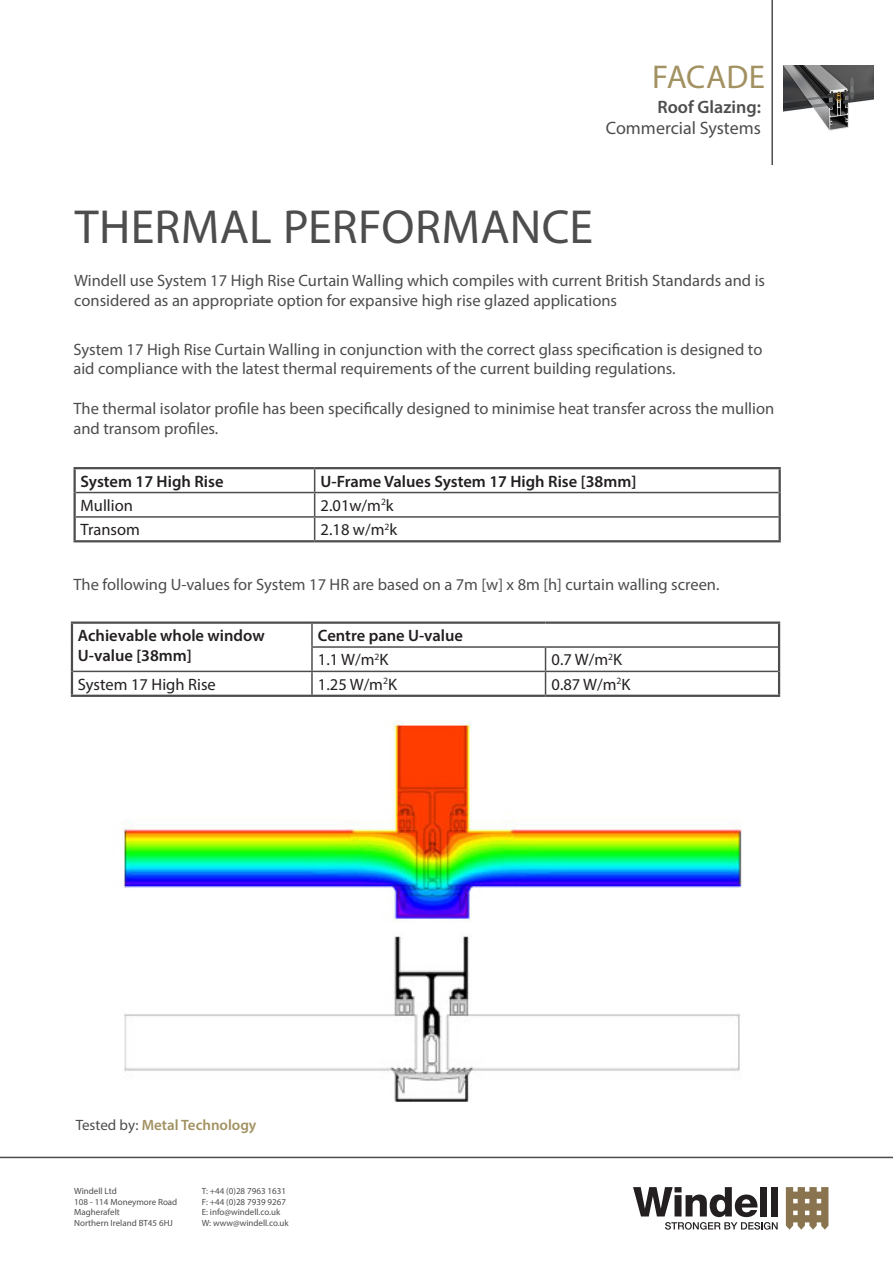
<style>
.page{position:relative;width:893px;height:1263px;background:#fff}
.page>*{position:absolute;margin:0;border:0;box-sizing:border-box;transform-origin:0 0}
.t1{font:48px "Myriad Pro";letter-spacing:.01em;color:#4d4d4d}
.t2{font:33px "Myriad Pro";letter-spacing:.005em;color:#a29161}
.t3{font:18px "Myriad Pro";color:#4d4d4d}
.t4{font:600 18px "Myriad Pro";color:#4d4d4d}
.t5{font:16.5px "Myriad Pro";color:#4d4d4d}
.t6{font:600 16.5px "Myriad Pro";color:#231f20}
.t7{font:16.5px "Myriad Pro";color:#231f20}
.t8{font:600 15px "Myriad Pro";color:#a29161}
.t9{font:9px "Myriad Pro";color:#4d4d4d}
.s1{font-weight:400;color:#4d4d4d}
</style>
<div class="page">
<svg style="left:786px;top:1187px;width:42px;height:42px"></svg>
<svg style="left:633px;top:1187px;width:145px;height:43px"></svg>
<hr style="left:771px;top:0;width:2px;height:165px;background:#4d4d4d">
<hr style="left:0;top:1157px;width:893px;height:1px;background:#4d4d4d">
<hr style="left:74px;top:467px;width:241px;height:2px;background:#4d4d4d">
<hr style="left:74px;top:469px;width:2px;height:23px;background:#4d4d4d">
<hr style="left:315px;top:467px;width:466px;height:2px;background:#4d4d4d">
<hr style="left:778px;top:469px;width:3px;height:23px;background:#4d4d4d">
<hr style="left:74px;top:492px;width:2px;height:25px;background:#4d4d4d">
<hr style="left:778px;top:492px;width:3px;height:25px;background:#4d4d4d">
<hr style="left:74px;top:517px;width:2px;height:23px;background:#4d4d4d">
<hr style="left:778px;top:517px;width:3px;height:23px;background:#4d4d4d">
<hr style="left:74px;top:540px;width:241px;height:2px;background:#4d4d4d">
<hr style="left:315px;top:540px;width:466px;height:2px;background:#4d4d4d">
<hr style="left:76px;top:492px;width:239px;height:1px;background:#4d4d4d">
<hr style="left:315px;top:492px;width:463px;height:1px;background:#4d4d4d">
<hr style="left:76px;top:516px;width:239px;height:2px;background:#4d4d4d">
<hr style="left:315px;top:516px;width:463px;height:2px;background:#4d4d4d">
<svg style="left:314px;top:469px;width:1px;height:71px"></svg>
<hr style="left:311px;top:624px;width:2px;height:22px;background:#4d4d4d">
<hr style="left:311px;top:646px;width:234px;height:2px;background:#4d4d4d">
<hr style="left:311px;top:648px;width:2px;height:23px;background:#4d4d4d">
<hr style="left:545px;top:646px;width:233px;height:2px;background:#4d4d4d">
<hr style="left:73px;top:671px;width:239px;height:1px;background:#4d4d4d">
<hr style="left:312px;top:671px;width:233px;height:1px;background:#4d4d4d">
<hr style="left:311px;top:672px;width:2px;height:23px;background:#4d4d4d">
<hr style="left:545px;top:671px;width:233px;height:1px;background:#4d4d4d">
<svg style="left:545px;top:648px;width:1px;height:47px"></svg>
<hr style="left:71px;top:621px;width:241px;height:3px;background:#4d4d4d">
<hr style="left:71px;top:624px;width:2px;height:23px;background:#4d4d4d">
<hr style="left:71px;top:647px;width:2px;height:24px;background:#4d4d4d">
<hr style="left:312px;top:621px;width:233px;height:3px;background:#4d4d4d">
<hr style="left:545px;top:621px;width:235px;height:3px;background:#4d4d4d">
<hr style="left:778px;top:624px;width:2px;height:23px;background:#4d4d4d">
<hr style="left:778px;top:647px;width:2px;height:24px;background:#4d4d4d">
<hr style="left:71px;top:671px;width:2px;height:24px;background:#4d4d4d">
<hr style="left:778px;top:671px;width:2px;height:24px;background:#4d4d4d">
<hr style="left:71px;top:695px;width:241px;height:2px;background:#4d4d4d">
<hr style="left:312px;top:695px;width:233px;height:2px;background:#4d4d4d">
<hr style="left:545px;top:695px;width:235px;height:2px;background:#4d4d4d">
<img style="left:123px;top:722px;width:619px;height:380px">
<img style="left:783px;top:66px;width:90px;height:65px">
<p class="t2" style="left:652px;top:56px;width:115px">FACADE</p>
<p class="t4" style="left:657px;top:95px;width:105px">Roof Glazing:</p>
<p class="t3" style="left:606px;top:117px;width:157px">Commercial Systems</p>
<p class="t1" style="left:75px;top:197px;width:520px">THERMAL PERFORMANCE</p>
<p class="t5" style="left:74px;top:271px;width:692px">Windell use System 17 High Rise Curtain Walling which compiles with current British Standards and is</p>
<p class="t5" style="left:74px;top:290px;width:544px">considered as an appropriate option for expansive high rise glazed applications</p>
<p class="t5" style="left:74px;top:339px;width:690px">System 17 High Rise Curtain Walling in conjunction with the correct glass specification is designed to</p>
<p class="t5" style="left:74px;top:359px;width:604px">aid compliance with the latest thermal requirements of the current building regulations.</p>
<p class="t5" style="left:74px;top:398px;width:702px">The thermal isolator profile has been specifically designed to minimise heat transfer across the mullion</p>
<p class="t5" style="left:74px;top:418px;width:146px">and transom profiles.</p>
<p class="t6" style="left:81px;top:470px;width:144px">System 17 High Rise</p>
<p class="t6" style="left:321px;top:470px;width:317px">U-Frame Values System 17 High Rise [38mm]</p>
<p class="t7" style="left:81px;top:495px;width:54px">Mullion</p>
<p class="t7" style="left:321px;top:495px;width:75px">2.01w/m<sup>2</sup>k</p>
<p class="t7" style="left:81px;top:520px;width:61px">Transom</p>
<p class="t7" style="left:321px;top:520px;width:78px">2.18 w/m<sup>2</sup>k</p>
<p class="t5" style="left:74px;top:574px;width:647px">The following U-values for System 17 HR are based on a 7m [w] x 8m [h] curtain walling screen.</p>
<p class="t6" style="left:78px;top:625px;width:188px">Achievable whole window</p>
<p class="t6" style="left:78px;top:645px;width:115px">U-value [38mm]</p>
<p class="t6" style="left:318px;top:625px;width:147px">Centre pane U-value</p>
<p class="t7" style="left:318px;top:650px;width:72px">1.1 W/m<sup>2</sup>K</p>
<p class="t7" style="left:551px;top:650px;width:72px">0.7 W/m<sup>2</sup>K</p>
<p class="t7" style="left:78px;top:674px;width:139px">System 17 High Rise</p>
<p class="t7" style="left:318px;top:674px;width:80px">1.25 W/m<sup>2</sup>K</p>
<p class="t7" style="left:551px;top:674px;width:80px">0.87 W/m<sup>2</sup>K</p>
<p class="t8" style="left:76px;top:1115px;width:182px"><span class="s1">Tested by:</span> Metal Technology</p>
<p class="t9" style="left:74px;top:1185px;width:44px">Windell Ltd</p>
<p class="t9" style="left:74px;top:1196px;width:105px">108 - 114 Moneymore Road</p>
<p class="t9" style="left:74px;top:1207px;width:47px">Magherafelt</p>
<p class="t9" style="left:74px;top:1218px;width:100px">Northern Ireland BT45 6HJ</p>
<p class="t9" style="left:202px;top:1185px;width:86px">T: +44 (0)28 7963 1631</p>
<p class="t9" style="left:202px;top:1196px;width:86px">F: +44 (0)28 7939 9267</p>
<p class="t9" style="left:202px;top:1207px;width:80px">E: info@windell.co.uk</p>
<p class="t9" style="left:202px;top:1218px;width:89px">W: www@windell.co.uk</p>
</div>
